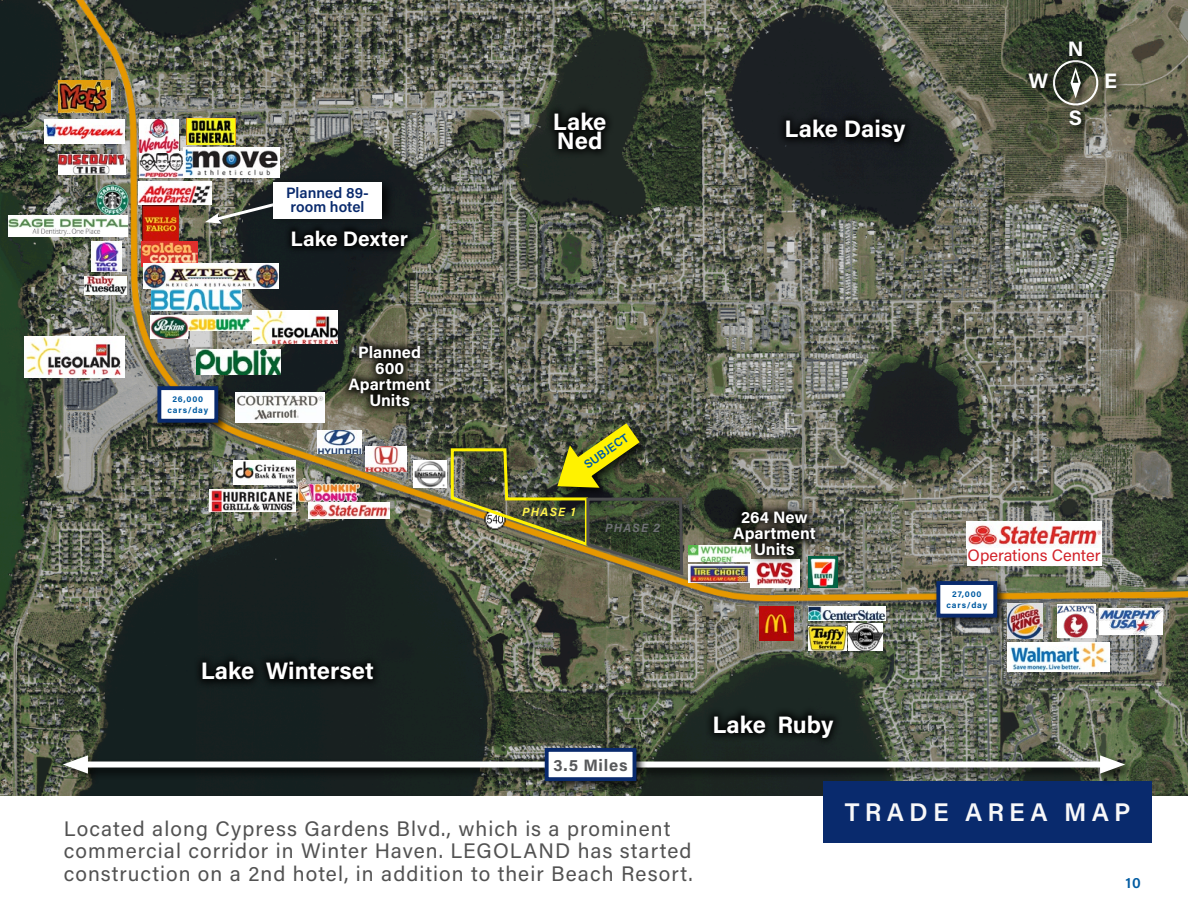
<style>
.page{position:relative;width:1188px;height:918px;background:#fff}
.page>*{position:absolute;margin:0;border:0;box-sizing:border-box;transform-origin:0 0}
.t1{font:600 25.5px "Acumin Pro";letter-spacing:.2em;color:#f8f8f9}
.t2{font:700 23.85px/19.5px "Acumin Pro";color:#fff}
.t3{font:21px/22.5px "Acumin Pro";letter-spacing:.05em;color:#525252}
.t4{font:700 21px "Acumin Pro";color:#fff}
.t5{font:700 21px "Acumin Pro";color:#fefefe}
.t6{font:700 16.5px/15.9px "Acumin Pro";color:#fff;text-align:center}
.t7{font:16.5px "Acumin Pro";color:#d2232a}
.t8{font:700 16.5px "Acumin Pro";letter-spacing:.05em;color:#58595b}
.t9{font:600 15px/13.5px "Acumin Pro";color:#092a6d}
.t10{font:600 15px "Acumin Pro";color:#005ba2}
.t11{font:600 12px "Acumin Pro";color:#005ba2}
.t12{font:italic 700 12px "Acumin Pro";letter-spacing:.105em;color:#fff44d}
.t13{font:italic 700 12px "Acumin Pro";letter-spacing:.105em;color:#6f7173}
.t14{font:700 8.55px/10.6px "Acumin Pro";letter-spacing:.1em;color:#005ba2;text-align:center}
</style>
<div class="page">
<img style="left:0;top:0;width:1188px;height:795px">
<div style="left:824px;top:781px;width:328px;height:61px;background:#092a6d"></div>
<div style="left:61px;top:753px;width:1076px;height:33px;background:#000;opacity:.75"></div>
<div style="left:78px;top:762px;width:1032px;height:6px;background:#fff"></div>
<svg style="left:63px;top:755px;width:25px;height:19px"></svg>
<svg style="left:1100px;top:755px;width:25px;height:19px"></svg>
<div style="left:542px;top:746px;width:105px;height:46px;background:#000;opacity:.75"></div>
<div style="left:547px;top:750px;width:87px;height:29px;background:#fff"></div>
<div style="left:545px;top:748px;width:91px;height:33px;border:4px solid #092a6d"></div>
<div style="left:1051px;top:57px;width:57px;height:58px;background:#000;opacity:.75"></div>
<svg style="left:1051px;top:58px;width:50px;height:50px;background:#5b5f51"></svg>
<div style="left:1067px;top:39px;width:24px;height:26px;background:#000;opacity:.75"></div>
<div style="left:1068px;top:108px;width:23px;height:27px;background:#000;opacity:.75"></div>
<div style="left:1103px;top:71px;width:23px;height:27px;background:#000;opacity:.75"></div>
<div style="left:1027px;top:71px;width:30px;height:27px;background:#000;opacity:.75"></div>
<img style="left:197px;top:350px;width:84px;height:25px">
<img style="left:92px;top:242px;width:29px;height:29px">
<img style="left:187px;top:118px;width:48px;height:27px">
<img style="left:138px;top:182px;width:73px;height:22px">
<img style="left:45px;top:120px;width:80px;height:23px">
<img style="left:152px;top:289px;width:90px;height:22px">
<img style="left:143px;top:206px;width:36px;height:36px">
<img style="left:140px;top:152px;width:43px;height:25px">
<img style="left:252px;top:311px;width:86px;height:33px">
<div style="left:284px;top:222px;width:131px;height:32px;background:#000;opacity:.94"></div>
<img style="left:183px;top:147px;width:96px;height:30px">
<img style="left:141px;top:242px;width:57px;height:24px">
<img style="left:58px;top:154px;width:67px;height:20px">
<img style="left:59px;top:80px;width:52px;height:32px">
<img style="left:84px;top:276px;width:42px;height:18px">
<img style="left:366px;top:446px;width:40px;height:26px">
<img style="left:414px;top:460px;width:32px;height:28px">
<img style="left:140px;top:120px;width:39px;height:32px">
<img style="left:143px;top:264px;width:135px;height:24px">
<img style="left:1008px;top:642px;width:102px;height:30px">
<div style="left:155px;top:384px;width:74px;height:50px;background:#000;opacity:.75"></div>
<div style="left:159px;top:388px;width:57px;height:33px;background:#fff"></div>
<div style="left:157px;top:386px;width:61px;height:37px;border:4px solid #092a6d"></div>
<div style="left:934px;top:579px;width:74px;height:50px;background:#000;opacity:.75"></div>
<div style="left:938px;top:583px;width:57px;height:33px;background:#fff"></div>
<div style="left:936px;top:581px;width:61px;height:37px;border:4px solid #092a6d"></div>
<img style="left:1008px;top:604px;width:34px;height:34px">
<img style="left:760px;top:607px;width:34px;height:34px">
<img style="left:808px;top:557px;width:30px;height:31px">
<img style="left:750px;top:564px;width:50px;height:23px">
<div style="left:193px;top:652px;width:189px;height:37px;background:#000;opacity:.94"></div>
<div style="left:705px;top:705px;width:138px;height:42px;background:#000;opacity:.94"></div>
<div style="left:777px;top:110px;width:138px;height:42px;background:#000;opacity:.94"></div>
<div style="left:546px;top:102px;width:69px;height:56px;background:#000;opacity:.94"></div>
<img style="left:967px;top:521px;width:134px;height:28px">
<div style="left:967px;top:549px;width:134px;height:17px;background:#fff"></div>
<img style="left:96px;top:183px;width:33px;height:34px">
<img style="left:24px;top:336px;width:101px;height:42px">
<img style="left:235px;top:392px;width:89px;height:31px">
<svg style="left:448px;top:421px;width:237px;height:157px;background:#616338"></svg>
<div style="left:724px;top:502px;width:101px;height:62px;background:#000;opacity:.94"></div>
<img style="left:688px;top:545px;width:62px;height:16px">
<img style="left:188px;top:316px;width:64px;height:15px">
<img style="left:151px;top:316px;width:37px;height:23px">
<img style="left:688px;top:564px;width:61px;height:19px">
<img style="left:808px;top:607px;width:78px;height:14px">
<img style="left:809px;top:626px;width:38px;height:24px">
<img style="left:1057px;top:605px;width:38px;height:33px">
<img style="left:1099px;top:608px;width:64px;height:26px">
<img style="left:848px;top:624px;width:34px;height:26px">
<img style="left:317px;top:430px;width:45px;height:23px">
<img style="left:309px;top:502px;width:81px;height:17px">
<img style="left:210px;top:489px;width:86px;height:23px">
<img style="left:233px;top:460px;width:63px;height:25px">
<img style="left:9px;top:216px;width:118px;height:20px">
<img style="left:298px;top:478px;width:62px;height:23px">
<svg style="left:205px;top:200px;width:65px;height:24px;background:#61655e"></svg>
<div style="left:270px;top:179px;width:125px;height:46px;background:#000;opacity:.75"></div>
<div style="left:273px;top:182px;width:109px;height:30px;background:#fff"></div>
<div style="left:273px;top:187px;width:109px;height:32px;background:#fff"></div>
<div style="left:339px;top:336px;width:101px;height:79px;background:#000;opacity:.94"></div>
<p class="t5" style="left:1068px;top:33px;width:17px">N</p>
<p class="t9" style="left:286px;top:186px;width:84px">Planned 89- room hotel</p>
<p class="t14" style="left:168px;top:394px;width:42px">26,000 cars/day</p>
<p class="t4" style="left:291px;top:224px;width:119px">Lake Dexter</p>
<p class="t6" style="left:349px;top:343px;width:84px">Planned<br>600<br>Apartment<br>Units</p>
<p class="t2" style="left:201px;top:660px;width:175px">Lake Winterset</p>
<p class="t2" style="left:553px;top:110px;width:55px">Lake<br>Ned</p>
<p class="t2" style="left:785px;top:118px;width:122px">Lake Daisy</p>
<p class="t5" style="left:1029px;top:66px;width:21px">W</p>
<p class="t5" style="left:1104px;top:66px;width:14px">E</p>
<p class="t5" style="left:1069px;top:103px;width:15px">S</p>
<p class="t11" style="left:581px;top:459px;width:53px;rotate:-35deg">SUBJECT</p>
<p class="t12" style="left:522px;top:503px;width:55px">PHASE 1</p>
<p class="t13" style="left:605px;top:519px;width:57px">PHASE 2</p>
<p class="t6" style="left:733px;top:508px;width:84px">264 New<br>Apartment<br>Units</p>
<p class="t2" style="left:712px;top:714px;width:123px">Lake Ruby</p>
<p class="t8" style="left:553px;top:753px;width:76px">3.5 Miles</p>
<p class="t7" style="left:968px;top:544px;width:134px">Operations Center</p>
<p class="t14" style="left:947px;top:588px;width:42px">27,000 cars/day</p>
<p class="t3" style="left:64px;top:816px;width:631px">Located along Cypress Gardens Blvd., which is a prominent commercial corridor in Winter Haven. LEGOLAND has started construction on a 2nd hotel, in addition to their Beach Resort.</p>
<p class="t1" style="left:845px;top:794px;width:287px">TRADE AREA MAP</p>
<p class="t10" style="left:1126px;top:872px;width:17px">10</p>
</div>
